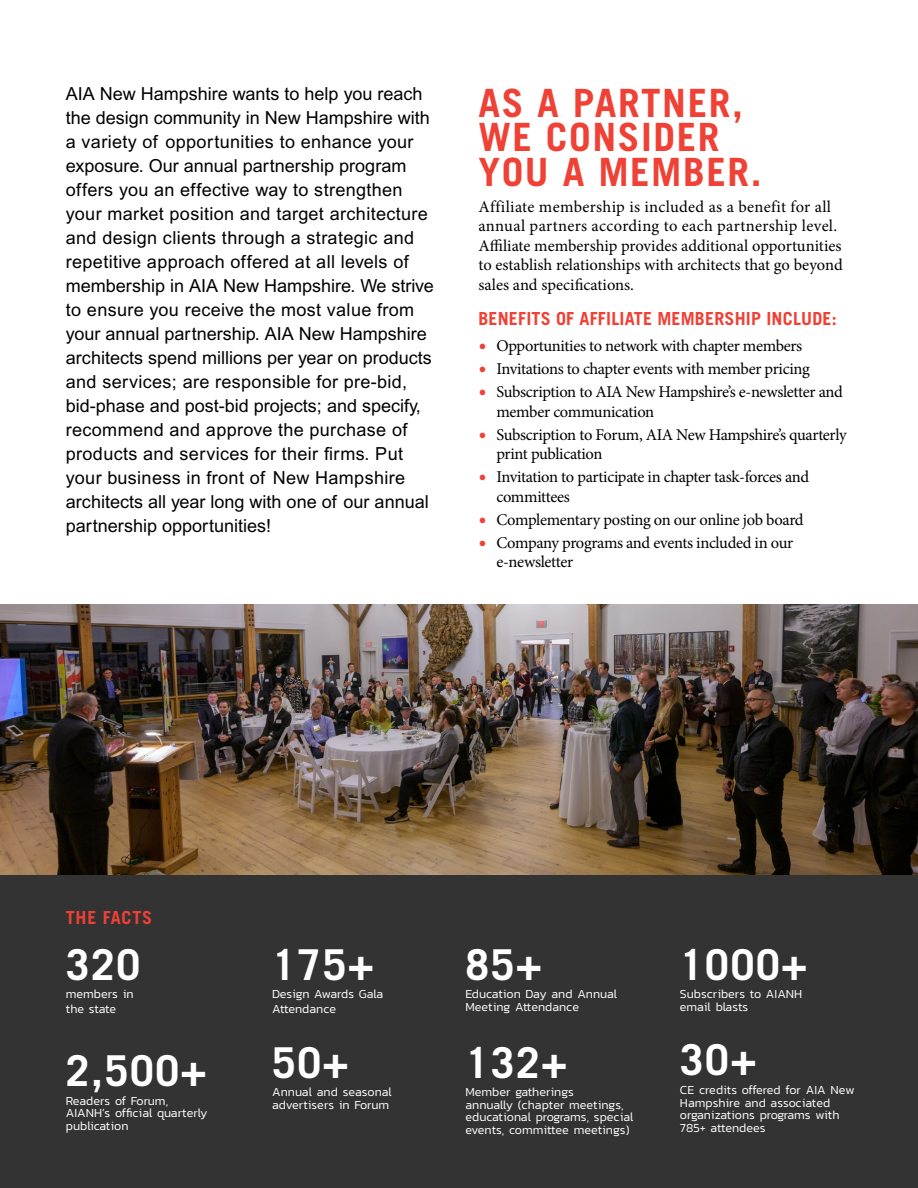
<style>
.page{position:relative;width:918px;height:1188px;background:#fff}
.page>*{position:absolute;margin:0;border:0;box-sizing:border-box;transform-origin:0 0}
.t1{font:700 42.6px "Trade Gothic";letter-spacing:.04em;color:#fff}
.t2{font:700 39px/34.5px "Trade Gothic";letter-spacing:.04em;color:#ef4135}
.t3{font:18px/24px "Arial";letter-spacing:.01em;color:#000}
.t4{font:700 18px "Trade Gothic";letter-spacing:.01em;color:#ef4135}
.t5{font:700 18px "Trade Gothic";letter-spacing:.04em;color:#ef4135}
.t6{font:16.5px/19.5px "Minion Pro";letter-spacing:-.02em;color:#000}
.t7{font:16.5px/19.5px "Minion Pro";letter-spacing:.005em;color:#000}
.t8{font:300 12.45px/12.5px "Kanit";color:#fff}
.s1{font-size:21px;color:#ef4135}
</style>
<div class="page">
<img style="left:0;top:605px;width:918px;height:270px">
<div style="left:0;top:875px;width:918px;height:313px;background:#333334"></div>
<p class="t3" style="left:66px;top:82px;width:369px">AIA New Hampshire wants to help you reach the design community in New Hampshire with a variety of opportunities to enhance your exposure. Our annual partnership program offers you an effective way to strengthen your market position and target architecture and design clients through a strategic and repetitive approach offered at all levels of membership in AIA New Hampshire. We strive to ensure you receive the most value from your annual partnership. AIA New Hampshire architects spend millions per year on products and services; are responsible for pre-bid, bid-phase and post-bid projects; and specify, recommend and approve the purchase of products and services for their firms. Put your business in front of New Hampshire architects all year long with one of our annual partnership opportunities!</p>
<h2 class="t2" style="left:478px;top:85px;width:285px">AS A PARTNER,<br>WE CONSIDER<br>YOU A MEMBER.</h2>
<p class="t7" style="left:478px;top:197px;width:366px">Affiliate membership is included as a benefit for all annual partners according to each partnership level.<br>Affiliate membership provides additional opportunities to establish relationships with architects that go beyond sales and specifications.</p>
<p class="t4" style="left:478px;top:307px;width:360px">BENEFITS OF AFFILIATE MEMBERSHIP INCLUDE:</p>
<p class="t6" style="left:478px;top:336px;width:325px"><span class="s1">•</span> Opportunities to network with chapter members</p>
<p class="t6" style="left:478px;top:359px;width:333px"><span class="s1">•</span> Invitations to chapter events with member pricing</p>
<p class="t6" style="left:496px;top:382px;width:348px;text-indent:-18px"><span class="s1">•</span> Subscription to AIA New Hampshire’s e-newsletter and member communication</p>
<p class="t6" style="left:496px;top:425px;width:352px;text-indent:-18px"><span class="s1">•</span> Subscription to Forum, AIA New Hampshire’s quarterly print publication</p>
<p class="t6" style="left:496px;top:467px;width:314px;text-indent:-18px"><span class="s1">•</span> Invitation to participate in chapter task-forces and committees</p>
<p class="t6" style="left:478px;top:510px;width:327px"><span class="s1">•</span> Complementary posting on our online job board</p>
<p class="t6" style="left:496px;top:533px;width:298px;text-indent:-18px"><span class="s1">•</span> Company programs and events included in our e-newsletter</p>
<p class="t5" style="left:66px;top:906px;width:88px">THE FACTS</p>
<h1 class="t1" style="left:66px;top:938px;width:76px">320</h1>
<p class="t8" style="left:66px;top:987px;width:69px;line-height:14.5px">members in the state</p>
<h1 class="t1" style="left:66px;top:1045px;width:142px">2,500+</h1>
<p class="t8" style="left:66px;top:1094px;width:143px">Readers of Forum,<br>AIANH’s official quarterly publication</p>
<h1 class="t1" style="left:272px;top:938px;width:103px">175+</h1>
<p class="t8" style="left:272px;top:987px;width:112px;line-height:14.5px">Design Awards Gala<br>Attendance</p>
<h1 class="t1" style="left:272px;top:1036px;width:78px">50+</h1>
<p class="t8" style="left:272px;top:1086px;width:121px">Annual and seasonal advertisers in Forum</p>
<h1 class="t1" style="left:465px;top:938px;width:78px">85+</h1>
<p class="t8" style="left:465px;top:988px;width:153px">Education Day and Annual<br>Meeting Attendance</p>
<h1 class="t1" style="left:465px;top:1036px;width:103px">132+</h1>
<p class="t8" style="left:465px;top:1086px;width:169px">Member gatherings<br>annually (chapter meetings, educational programs, special events, committee meetings)</p>
<h1 class="t1" style="left:680px;top:938px;width:128px">1000+</h1>
<p class="t8" style="left:680px;top:988px;width:124px">Subscribers to AIANH email blasts</p>
<h1 class="t1" style="left:680px;top:1034px;width:78px">30+</h1>
<p class="t8" style="left:680px;top:1084px;width:176px">CE credits offered for AIA New<br>Hampshire and associated organizations programs with<br>785+ attendees</p>
</div>
